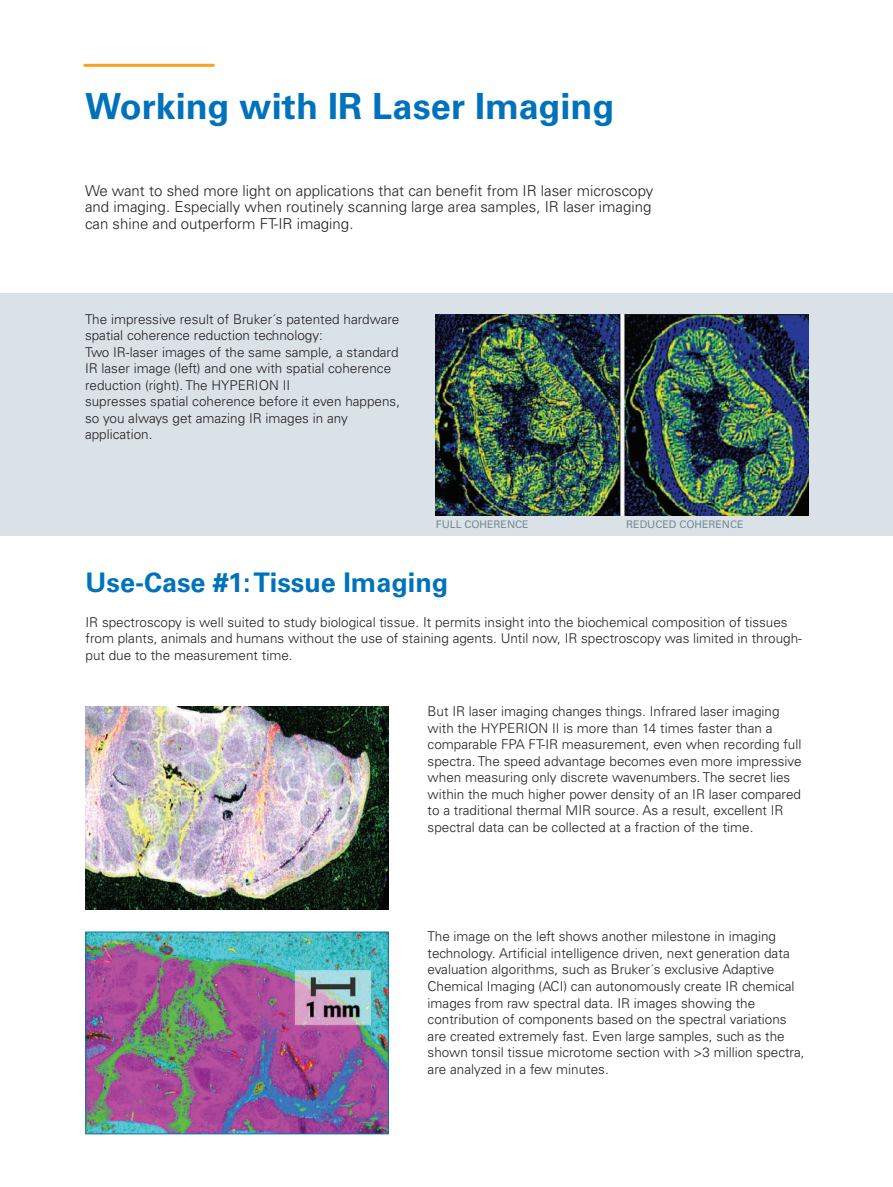
<style>
.page{position:relative;width:893px;height:1187px;background:#fff}
.page>*{position:absolute;margin:0;border:0;box-sizing:border-box;transform-origin:0 0}
.t1{font:700 36px "Univers LT Std";color:#0072bc}
.t2{font:700 27px "Univers LT Std";color:#0072bc}
.t3{font:300 15px/16.5px "Univers LT Std";color:#231f20}
.t4{font:300 13.5px/16.5px "Univers LT Std";color:#231f20}
.t5{font:10.5px "Univers LT Std";color:#738a95}
</style>
<div class="page">
<div style="left:0;top:293px;width:893px;height:243px;background:#dae2e7"></div>
<img style="left:435px;top:314px;width:374px;height:201px">
<img style="left:86px;top:706px;width:303px;height:203px">
<img style="left:88px;top:933px;width:299px;height:199px">
<div style="left:86px;top:931px;width:303px;height:203px;border:1px solid #0072bc"></div>
<hr style="left:84px;top:64px;width:131px;height:3px;background:#f9a21c">
<h1 class="t1" style="left:85px;top:86px;width:531px">Working with IR Laser Imaging</h1>
<p class="t3" style="left:85px;top:182px;width:570px">We want to shed more light on applications that can benefit from IR laser microscopy and imaging. Especially when routinely scanning large area samples, IR laser imaging can shine and outperform FT-IR imaging.</p>
<p class="t4" style="left:85px;top:311px;width:317px">The impressive result of Bruker´s patented hardware spatial coherence reduction technology:<br>Two IR-laser images of the same sample, a standard IR laser image (left) and one with spatial coherence reduction (right). The HYPERION II<br>supresses spatial coherence before it even happens, so you always get amazing IR images in any application.</p>
<p class="t5" style="left:436px;top:517px;width:94px">FULL COHERENCE</p>
<p class="t5" style="left:626px;top:517px;width:119px">REDUCED COHERENCE</p>
<h2 class="t2" style="left:86px;top:566px;width:364px">Use-Case #1: Tissue Imaging</h2>
<p class="t4" style="left:86px;top:613px;width:718px">IR spectroscopy is well suited to study biological tissue. It permits insight into the biochemical composition of tissues from plants, animals and humans without the use of staining agents. Until now, IR spectroscopy was limited in through&shy;put due to the measurement time.</p>
<p class="t4" style="left:428px;top:703px;width:375px">But IR laser imaging changes things. Infrared laser imaging with the HYPERION II is more than 14 times faster than a comparable FPA FT-IR measurement, even when recording full spectra. The speed advantage becomes even more impressive when measuring only discrete wavenumbers. The secret lies within the much higher power density of an IR laser compared to a traditional thermal MIR source. As a result, excellent IR spectral data can be collected at a fraction of the time.</p>
<p class="t4" style="left:428px;top:928px;width:378px">The image on the left shows another milestone in imaging technology. Artificial intelligence driven, next generation data evaluation algorithms, such as Bruker´s exclusive Adaptive Chemical Imaging (ACI) can autonomously create IR chemical images from raw spectral data. IR images showing the contribution of components based on the spectral variations are created extremely fast. Even large samples, such as the shown tonsil tissue microtome section with &gt;3 million spectra, are analyzed in a few minutes.</p>
</div>
